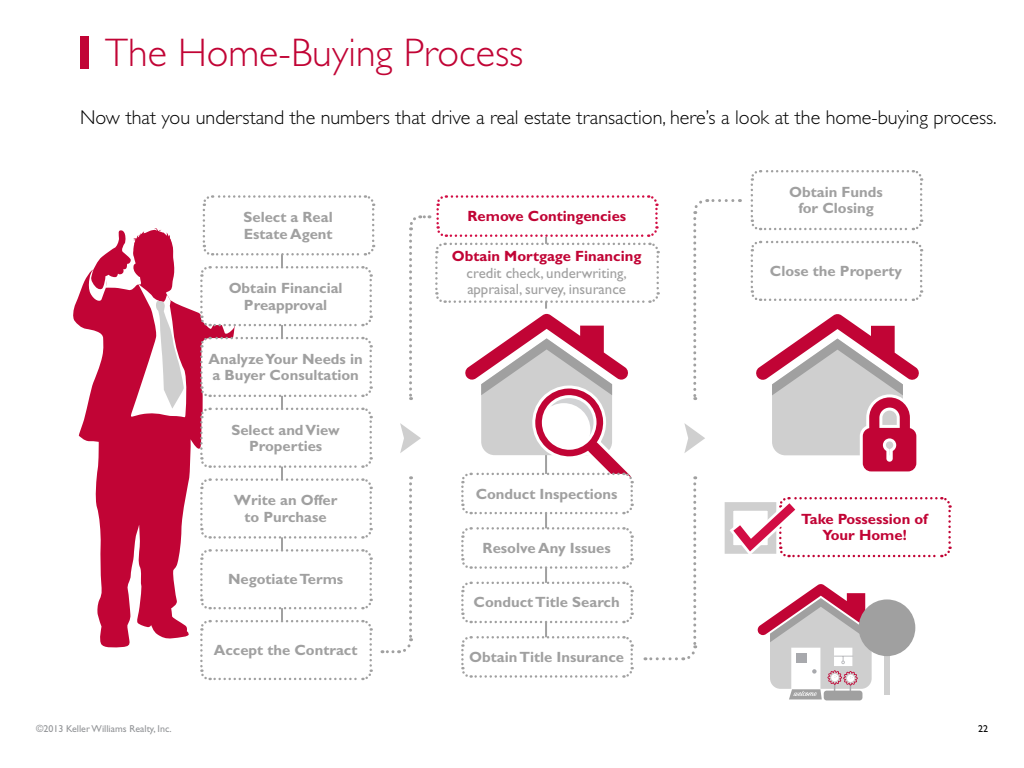
<style>
.page{position:relative;width:1024px;height:768px;background:#fff}
.page>*{position:absolute;margin:0;border:0;box-sizing:border-box;transform-origin:0 0}
.t1{font:300 40px "Gill Sans Std";color:#c10435}
.t2{font:300 20px "Gill Sans Std";color:#000}
.t3{font:700 14.9px/16.5px "Gill Sans Std";color:#a0a0a0;text-align:center}
.t4{font:700 14.9px/16.5px "Gill Sans Std";color:#c10435;text-align:center}
.t5{font:14.9px/16.5px "Gill Sans Std";color:#a0a0a0}
.t6{font:10px "Gill Sans Std";color:#939598}
.t7{font:10px "Gill Sans Std";color:#000}
</style>
<div class="page">
<hr style="left:281px;top:253px;width:2px;height:368px;background:#a0a0a0">
<div style="left:80px;top:36px;width:8px;height:32px;background:#c10435"></div>
<svg style="left:756px;top:314px;width:163px;height:158px"></svg>
<svg style="left:73px;top:228px;width:130px;height:420px;fill:#c10435"></svg>
<svg style="left:129px;top:284px;width:59px;height:137px"></svg>
<svg style="left:87px;top:270px;width:21px;height:33px"></svg>
<svg style="left:201px;top:195px;width:175px;height:62px"></svg>
<svg style="left:199px;top:265px;width:174px;height:134px"></svg>
<svg style="left:199px;top:406px;width:174px;height:63px"></svg>
<svg style="left:199px;top:477px;width:174px;height:63px"></svg>
<svg style="left:750px;top:170px;width:174px;height:61px"></svg>
<svg style="left:199px;top:548px;width:174px;height:63px"></svg>
<svg style="left:750px;top:240px;width:174px;height:61px"></svg>
<svg style="left:199px;top:618px;width:174px;height:63px"></svg>
<div style="left:725px;top:502px;width:51px;height:52px;background:#cfcfcf"></div>
<svg style="left:730px;top:497px;width:222px;height:61px"></svg>
<svg style="left:684px;top:423px;width:21px;height:30px"></svg>
<svg style="left:693px;top:199px;width:40px;height:201px"></svg>
<svg style="left:682px;top:476px;width:15px;height:185px"></svg>
<svg style="left:382px;top:195px;width:294px;height:483px"></svg>
<div style="left:885px;top:643px;width:5px;height:51px;background:#cfcfcf"></div>
<div style="left:859px;top:599px;width:56px;height:57px;background:#a0a0a0;border-radius:50%"></div>
<div style="left:824px;top:691px;width:38px;height:9px;background:#a0a0a0;border-radius:3px"></div>
<svg style="left:757px;top:584px;width:128px;height:115px"></svg>
<div style="left:796px;top:653px;width:11px;height:10px;background:#a8a9ad"></div>
<h1 class="t1" style="left:105px;top:30px;width:420px">The Home-Buying Process</h1>
<h2 class="t2" style="left:80px;top:106px;width:918px">Now that you understand the numbers that drive a real estate transaction, here’s a look at the home-buying process.</h2>
<p class="t3" style="left:244px;top:209px;width:91px;text-align:left">Select a Real<br>Estate Agent</p>
<p class="t3" style="left:229px;top:280px;width:115px">Obtain Financial<br>Preapproval</p>
<p class="t3" style="left:209px;top:350px;width:156px;text-align:left">Analyze Your Needs in a Buyer Consultation</p>
<p class="t3" style="left:231px;top:421px;width:110px">Select and View<br>Properties</p>
<p class="t3" style="left:234px;top:492px;width:105px">Write an Offer to Purchase</p>
<p class="t3" style="left:228px;top:571px;width:117px">Negotiate Terms</p>
<p class="t3" style="left:214px;top:642px;width:145px">Accept the Contract</p>
<p class="t4" style="left:468px;top:208px;width:160px">Remove Contingencies</p>
<p class="t4" style="left:452px;top:248px;width:191px">Obtain Mortgage Financing</p>
<p class="t5" style="left:467px;top:265px;width:162px">credit check, underwriting, appraisal, survey, insurance</p>
<p class="t3" style="left:476px;top:485px;width:143px">Conduct Inspections</p>
<p class="t3" style="left:483px;top:540px;width:130px">Resolve Any Issues</p>
<p class="t3" style="left:474px;top:594px;width:148px">Conduct Title Search</p>
<p class="t3" style="left:469px;top:649px;width:156px">Obtain Title Insurance</p>
<p class="t3" style="left:789px;top:184px;width:95px">Obtain Funds for Closing</p>
<p class="t3" style="left:770px;top:263px;width:134px">Close the Property</p>
<p class="t4" style="left:801px;top:511px;width:129px">Take Possession of<br>Your Home!</p>
<p class="t6" style="left:36px;top:723px;width:137px">©2013 Keller Williams Realty, Inc.</p>
<p class="t7" style="left:978px;top:723px;width:11px">22</p>
</div>
